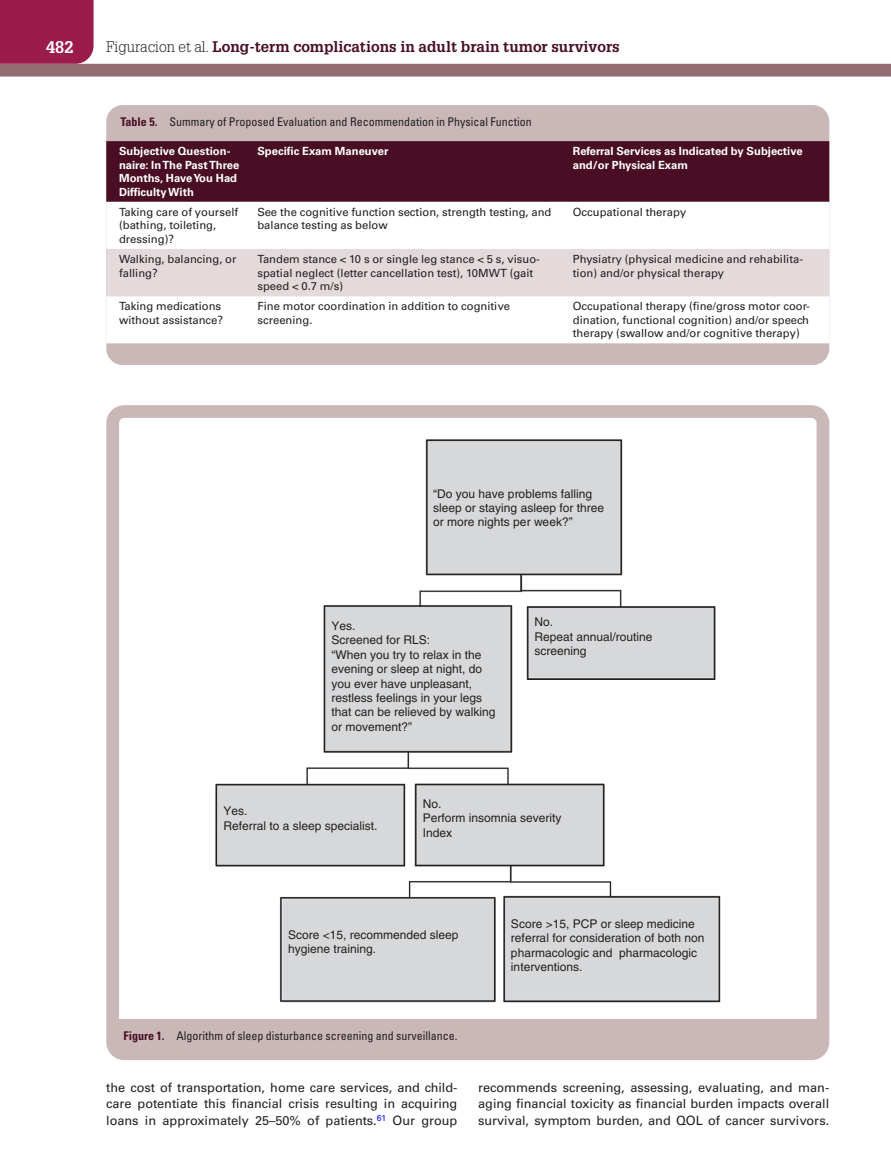
<style>
.page{position:relative;width:891px;height:1175px;background:#fff}
.page>*{position:absolute;margin:0;border:0;box-sizing:border-box;transform-origin:0 0}
.t1{font:700 16.5px "Glypha LT Std";color:#fff}
.t2{font:700 15px "Glypha LT Std";color:#490e24}
.t3{font:12.75px/16.5px "Univers LT Std";letter-spacing:-.005em;color:#231f20;text-align:justify}
.t4{font:12px/14.4px "Helvetica";color:#231f20}
.t5{font:condensed 12px "Univers LT Std";color:#231f20}
.t6{font:11.25px/13.5px "Univers LT Std";color:#231f20}
.t7{font:700 11.25px/13.5px "Univers LT Std";color:#fff}
.s1{font-weight:300;color:#231f20}
.s2{font-weight:700;color:#490e24}
</style>
<div class="page">
<div style="left:0;top:64px;width:891px;height:12px;background:#926d73"></div>
<div style="left:0;top:0;width:94px;height:64px;background:#9b1c4b"></div>
<div style="left:106px;top:105px;width:723px;height:260px;background:#cab8b9;border-radius:16px"></div>
<div style="left:106px;top:141px;width:723px;height:61px;background:#490e24"></div>
<div style="left:106px;top:202px;width:723px;height:141px;background:#fff"></div>
<div style="left:106px;top:249px;width:723px;height:47px;background:#e4dadb"></div>
<div style="left:115px;top:1018px;width:706px;height:35px;background:#cab8b9"></div>
<img style="left:215px;top:439px;width:506px;height:564px">
<div style="left:106px;top:405px;width:723px;height:655px;border:13px solid #cab8b9;border-radius:12px"></div>
<h1 class="t1" style="left:46px;top:37px;width:29px">482</h1>
<h2 class="t2" style="left:106px;top:37px;width:515px"><span class="s1">Figuracion et al.</span> Long-term complications in adult brain tumor survivors</h2>
<p class="t5" style="left:121px;top:114px;width:413px"><span class="s2">Table 5.</span> Summary of Proposed Evaluation and Recommendation in Physical Function</p>
<p class="t7" style="left:119px;top:145px;width:122px">Subjective Question&shy;naire: In The Past Three<br>Months, Have You Had<br>Difficulty With</p>
<p class="t7" style="left:257px;top:145px;width:133px">Specific Exam Maneuver</p>
<p class="t7" style="left:573px;top:145px;width:231px">Referral Services as Indicated by Subjective and/or Physical Exam</p>
<p class="t6" style="left:119px;top:205px;width:121px">Taking care of yourself (bathing, toileting, dressing)?</p>
<p class="t6" style="left:257px;top:205px;width:296px">See the cognitive function section, strength testing, and balance testing as below</p>
<p class="t6" style="left:573px;top:205px;width:115px">Occupational therapy</p>
<p class="t6" style="left:119px;top:252px;width:119px">Walking, balancing, or falling?</p>
<p class="t6" style="left:257px;top:252px;width:284px">Tandem stance &lt; 10 s or single leg stance &lt; 5 s, visuo&shy;spatial neglect (letter cancellation test), 10MWT (gait speed &lt; 0.7 m/s)</p>
<p class="t6" style="left:573px;top:252px;width:232px">Physiatry (physical medicine and rehabilita&shy;tion) and/or physical therapy</p>
<p class="t6" style="left:119px;top:300px;width:106px">Taking medications without assistance?</p>
<p class="t6" style="left:257px;top:300px;width:254px">Fine motor coordination in addition to cognitive screening.</p>
<p class="t6" style="left:573px;top:300px;width:239px;text-align:justify">Occupational therapy (fine/gross motor coor&shy;dination, functional cognition) and/or speech therapy (swallow and/or cognitive therapy)</p>
<p class="t4" style="left:433px;top:486px;width:172px">“Do you have problems falling sleep or staying asleep for three or more nights per week?”</p>
<p class="t4" style="left:331px;top:618px;width:166px">Yes.<br>Screened for RLS:<br>“When you try to relax in the evening or sleep at night, do you ever have unpleasant, restless feelings in your legs that can be relieved by walking or movement?”</p>
<p class="t4" style="left:534px;top:615px;width:120px">No.<br>Repeat annual/routine screening</p>
<p class="t4" style="left:223px;top:803px;width:156px">Yes.<br>Referral to a sleep specialist.</p>
<p class="t4" style="left:423px;top:796px;width:140px">No.<br>Perform insomnia severity<br>Index</p>
<p class="t4" style="left:288px;top:927px;width:172px">Score &lt;15, recommended sleep hygiene training.</p>
<p class="t5" style="left:124px;top:1028px;width:336px"><span class="s2">Figure 1.</span> Algorithm of sleep disturbance screening and surveillance.</p>
<p class="t4" style="left:511px;top:916px;width:195px">Score &gt;15, PCP or sleep medicine referral for consideration of both non pharmacologic and pharmacologic interventions.</p>
<p class="t3" style="left:106px;top:1079px;width:353px">the cost of transportation, home care services, and child&shy;care potentiate this financial crisis resulting in acquiring loans in approximately 25–50% of patients.<sup>61</sup> Our group</p>
<p class="t3" style="left:478px;top:1079px;width:353px">recommends screening, assessing, evaluating, and man&shy;aging financial toxicity as financial burden impacts overall survival, symptom burden, and QOL of cancer survivors.</p>
</div>
